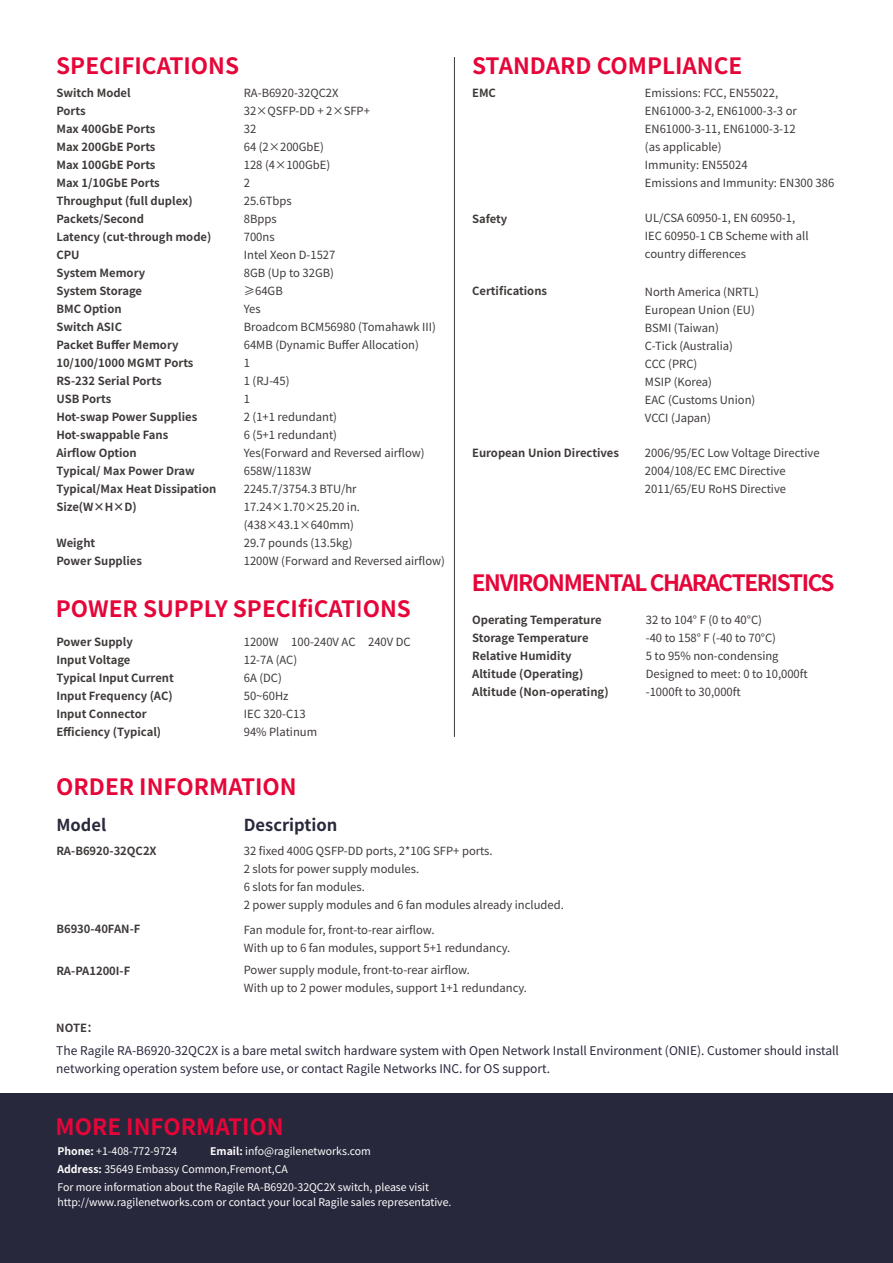
<style>
.page{position:relative;width:893px;height:1263px;background:#fff}
.page>*{position:absolute;margin:0;border:0;box-sizing:border-box;transform-origin:0 0}
.t1{font:700 22.5px "Source Han Sans CN";color:#e60539}
.t2{font:700 22.5px "Source Han Sans CN";letter-spacing:-.06em;color:#e60539}
.t3{font:700 16.5px "Source Han Sans CN";color:#28283c}
.t4{font:12px/18.6px "Source Han Sans CN";color:#28283c}
.t5{font:11.25px/18px "Source Han Sans CN";color:#3e3a39}
.t6{font:700 11.25px/18px "Source Han Sans CN";color:#3e3a39}
.t7{font:10.5px/18px "Source Han Sans CN";color:#fff}
.s1{font-weight:700}
</style>
<div class="page">
<div style="left:0;top:1093px;width:893px;height:170px;background:#28283c"></div>
<hr style="left:454px;top:57px;width:1px;height:680px;background:#3e3a39">
<h1 class="t1" style="left:56px;top:53px;width:184px">SPECIFICATIONS</h1>
<h1 class="t1" style="left:472px;top:53px;width:272px">STANDARD COMPLIANCE</h1>
<p class="t6" style="left:56px;top:84px;width:161px">Switch Model<br>Ports<br>Max 400GbE Ports<br>Max 200GbE Ports<br>Max 100GbE Ports<br>Max 1/10GbE Ports<br>Throughput (full duplex)<br>Packets/Second<br>Latency (cut-through mode)<br>CPU<br>System Memory<br>System Storage<br>BMC Option<br>Switch ASIC<br>Packet Buffer Memory<br>10/100/1000 MGMT Ports<br>RS-232 Serial Ports<br>USB Ports<br>Hot-swap Power Supplies<br>Hot-swappable Fans<br>Airflow Option<br>Typical/ Max Power Draw<br>Typical/Max Heat Dissipation<br>Size(W×H×D)</p>
<p class="t6" style="left:56px;top:534px;width:87px">Weight<br>Power Supplies</p>
<p class="t5" style="left:244px;top:84px;width:203px">RA-B6920-32QC2X<br>32×QSFP-DD + 2×SFP+<br>32<br>64 (2×200GbE)<br>128 (4×100GbE)<br>2<br>25.6Tbps<br>8Bpps<br>700ns<br>Intel Xeon D-1527<br>8GB (Up to 32GB)<br>≥64GB<br>Yes<br>Broadcom BCM56980 (Tomahawk III)<br>64MB (Dynamic Buffer Allocation)<br>1<br>1 (RJ-45)<br>1<br>2 (1+1 redundant)<br>6 (5+1 redundant)<br>Yes(Forward and Reversed airflow)<br>658W/1183W<br>2245.7/3754.3 BTU/hr<br>17.24×1.70×25.20 in. (438×43.1×640mm)<br>29.7 pounds (13.5kg)<br>1200W (Forward and Reversed airflow)</p>
<h1 class="t1" style="left:56px;top:596px;width:357px">POWER SUPPLY SPECIfiCATIONS</h1>
<p class="t6" style="left:56px;top:633px;width:119px">Power Supply<br>Input Voltage<br>Typical Input Current<br>Input Frequency (AC)<br>Input Connector<br>Efficiency (Typical)</p>
<p class="t5" style="left:244px;top:633px;width:168px">1200W 100-240V AC 240V DC<br>12-7A (AC)<br>6A (DC)<br>50~60Hz<br>IEC 320-C13<br>94% Platinum</p>
<h1 class="t1" style="left:56px;top:774px;width:242px">ORDER INFORMATION</h1>
<p class="t6" style="left:472px;top:84px;width:25px">EMC</p>
<p class="t6" style="left:472px;top:210px;width:37px">Safety</p>
<p class="t5" style="left:645px;top:84px;width:191px">Emissions: FCC, EN55022,<br>EN61000-3-2, EN61000-3-3 or<br>EN61000-3-11, EN61000-3-12<br>(as applicable)<br>Immunity: EN55024<br>Emissions and Immunity: EN300 386</p>
<p class="t5" style="left:645px;top:209px;width:165px">UL/CSA 60950-1, EN 60950-1,<br>IEC 60950-1 CB Scheme with all country differences</p>
<p class="t6" style="left:472px;top:282px;width:77px">Certifications</p>
<p class="t5" style="left:645px;top:283px;width:115px">North America (NRTL)<br>European Union (EU)<br>BSMI (Taiwan)<br>C-Tick (Australia)<br>CCC (PRC)<br>MSIP (Korea)<br>EAC (Customs Union)<br>VCCI (Japan)</p>
<p class="t6" style="left:472px;top:444px;width:148px">European Union Directives</p>
<p class="t5" style="left:645px;top:444px;width:176px">2006/95/EC Low Voltage Directive<br>2004/108/EC EMC Directive<br>2011/65/EU RoHS Directive</p>
<h1 class="t2" style="left:472px;top:570px;width:364px">ENVIRONMENTAL CHARACTERISTICS</h1>
<p class="t6" style="left:472px;top:611px;width:138px">Operating Temperature<br>Storage Temperature<br>Relative Humidity<br>Altitude (Operating)<br>Altitude (Non-operating)</p>
<p class="t5" style="left:646px;top:611px;width:163px">32 to 104° F (0 to 40°C)<br>-40 to 158° F (-40 to 70°C)<br>5 to 95% non-condensing<br>Designed to meet: 0 to 10,000ft -1000ft to 30,000ft</p>
<h2 class="t3" style="left:56px;top:816px;width:51px">Model</h2>
<p class="t6" style="left:56px;top:842px;width:102px">RA-B6920-32QC2X</p>
<p class="t6" style="left:56px;top:920px;width:86px">B6930-40FAN-F</p>
<p class="t6" style="left:56px;top:962px;width:76px">RA-PA1200I-F</p>
<h2 class="t3" style="left:244px;top:816px;width:95px">Description</h2>
<p class="t5" style="left:244px;top:842px;width:321px">32 fixed 400G QSFP-DD ports, 2*10G SFP+ ports.<br>2 slots for power supply modules.<br>6 slots for fan modules.<br>2 power supply modules and 6 fan modules already included.</p>
<p class="t5" style="left:244px;top:921px;width:268px">Fan module for, front-to-rear airflow.<br>With up to 6 fan modules, support 5+1 redundancy.</p>
<p class="t5" style="left:244px;top:961px;width:285px">Power supply module, front-to-rear airflow.<br>With up to 2 power modules, support 1+1 redundancy.</p>
<p class="t6" style="left:56px;top:1019px;width:43px">NOTE：</p>
<p class="t4" style="left:56px;top:1041px;width:784px">The Ragile RA-B6920-32QC2X is a bare metal switch hardware system with Open Network Install Environment (ONIE). Customer should install networking operation system before use, or contact Ragile Networks INC. for OS support.</p>
<h1 class="t1" style="left:55px;top:1114px;width:230px">MORE INFORMATION</h1>
<p class="t7" style="left:57px;top:1142px;width:121px"><span class="s1">Phone:</span> +1-408-772-9724</p>
<p class="t7" style="left:57px;top:1142px;width:373px;text-indent:153px"><span class="s1">Email:</span> info@ragilenetworks.com<br><span class="s1">Address:</span> 35649 Embassy Common,Fremont,CA<br>For more information about the Ragile RA-B6920-32QC2X switch, please visit</p>
<p class="t7" style="left:57px;top:1193px;width:396px">http://www.ragilenetworks.com or contact your local Ragile sales representative.</p>
</div>
